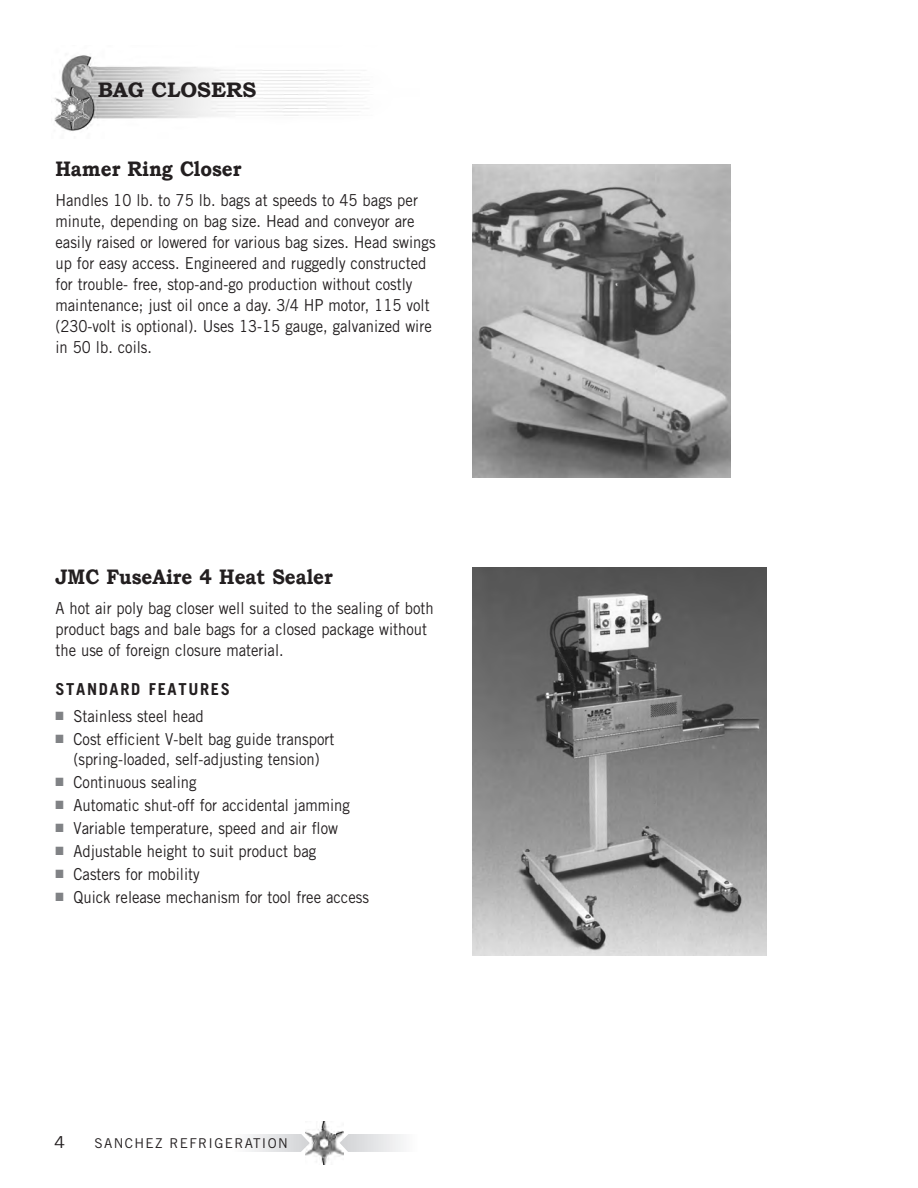
<style>
.page{position:relative;width:918px;height:1188px;background:#fff}
.page>*{position:absolute;margin:0;border:0;box-sizing:border-box;transform-origin:0 0}
.t1{font:700 21px "Bookman Old Style";color:#231f20;scale:.9 1}
.t2{font:700 21px "Bookman Old Style";color:#231f20}
.t3{font:16.5px/21px "Trade Gothic";color:#231f20;scale:.9 1}
.t4{font:700 16.5px "Trade Gothic";letter-spacing:.1em;color:#231f20}
.t5{font:16.5px "Trade Gothic";color:#231f20;scale:1.1 1}
.t6{font:13.5px "Trade Gothic";letter-spacing:.1em;color:#231f20}
.s1{color:#808285}
</style>
<div class="page">
<img style="left:305px;top:1121px;width:39px;height:44px">
<svg style="left:248px;top:1134px;width:62px;height:18px"></svg>
<svg style="left:340px;top:1134px;width:63px;height:18px"></svg>
<img style="left:54px;top:55px;width:314px;height:76px">
<img style="left:473px;top:567px;width:294px;height:388px">
<img style="left:473px;top:164px;width:258px;height:313px">
<p class="t2" style="left:98px;top:77px;width:160px">BAG CLOSERS</p>
<p class="t1" style="left:56px;top:157px;width:208px">Hamer Ring Closer</p>
<p class="t3" style="left:56px;top:190px;width:424px">Handles 10 lb. to 75 lb. bags at speeds to 45 bags per minute, depending on bag size. Head and conveyor are easily raised or lowered for various bag sizes. Head swings up for easy access. Engineered and ruggedly constructed for trouble- free, stop-and-go production without costly maintenance; just oil once a day. 3/4 HP motor, 115 volt (230-volt is optional). Uses 13-15 gauge, galvanized wire in 50 lb. coils.</p>
<p class="t1" style="left:56px;top:564px;width:310px">JMC FuseAire 4 Heat Sealer</p>
<p class="t3" style="left:56px;top:597px;width:422px">A hot air poly bag closer well suited to the sealing of both product bags and bale bags for a closed package without the use of foreign closure material.</p>
<p class="t4" style="left:56px;top:679px;width:176px">STANDARD FEATURES</p>
<p class="t3" style="left:56px;top:705px;width:166px"><span class="s1">■</span> Stainless steel head</p>
<p class="t3" style="left:56px;top:729px;width:311px;line-height:19.8px;text-align:center"><span class="s1">■</span> Cost efficient V-belt bag guide transport (spring-loaded, self-adjusting tension)</p>
<p class="t3" style="left:56px;top:771px;width:158px"><span class="s1">■</span> Continuous sealing</p>
<p class="t3" style="left:56px;top:794px;width:329px"><span class="s1">■</span> Automatic shut-off for accidental jamming</p>
<p class="t3" style="left:56px;top:817px;width:315px"><span class="s1">■</span> Variable temperature, speed and air flow</p>
<p class="t3" style="left:56px;top:840px;width:291px"><span class="s1">■</span> Adjustable height to suit product bag</p>
<p class="t3" style="left:56px;top:863px;width:162px"><span class="s1">■</span> Casters for mobility</p>
<p class="t3" style="left:56px;top:886px;width:350px"><span class="s1">■</span> Quick release mechanism for tool free access</p>
<p class="t5" style="left:54px;top:1132px;width:12px">4</p>
<p class="t6" style="left:94px;top:1135px;width:195px">SANCHEZ REFRIGERATION</p>
</div>
